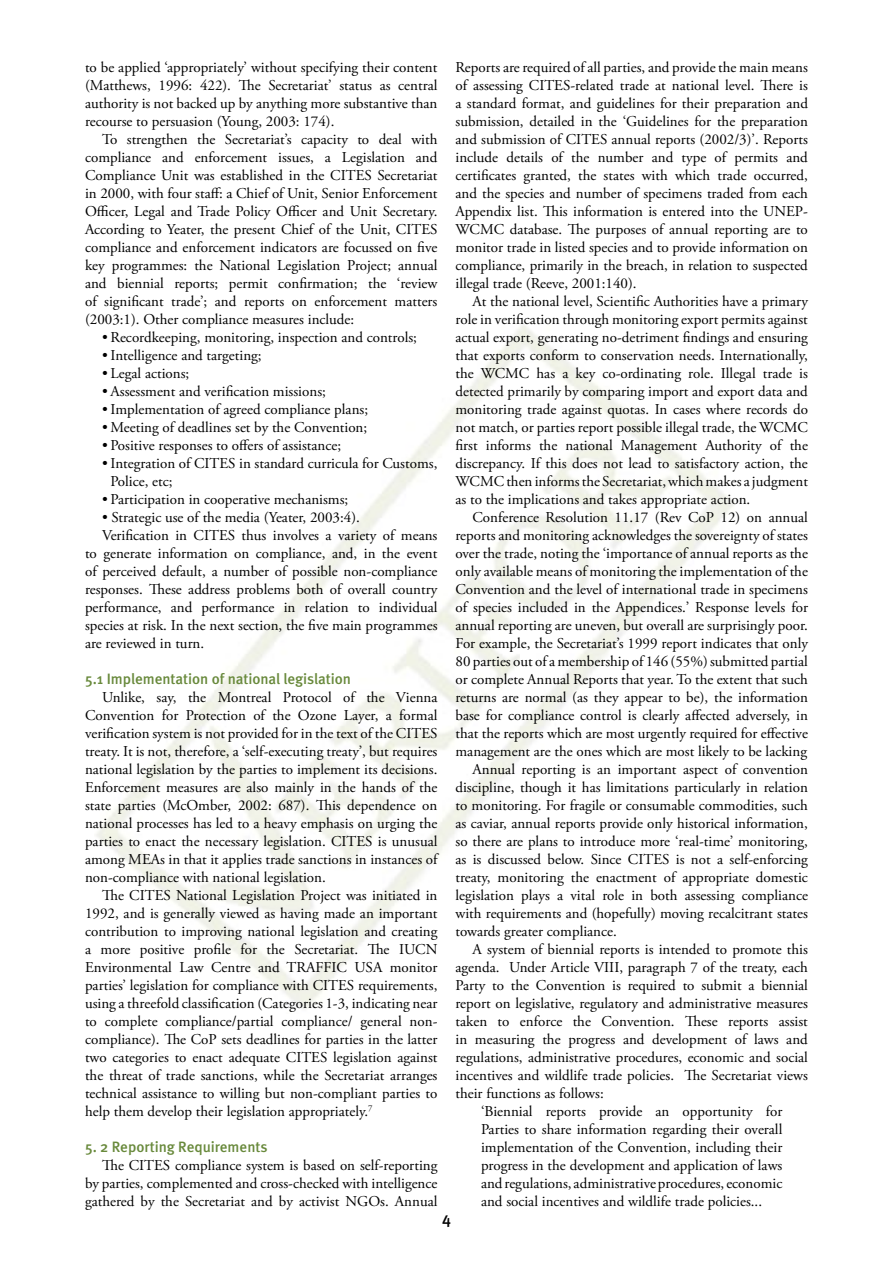
<style>
.page{position:relative;width:893px;height:1263px;background:#fff}
.page>*{position:absolute;margin:0;border:0;box-sizing:border-box;transform-origin:0 0}
.t1{font:500 16.5px "Meta";color:#000}
.t2{font:15px/18px "Adobe Garamond Pro";color:#000;text-align:justify}
.t3{font:500 15px "Meta";color:#68893b}
</style>
<div class="page">
<p class="t2" style="left:85px;top:59px;width:354px">to be applied ‘appropriately’ without specifying their content (Matthews, 1996: 422). The Secretariat’ status as central authority is not backed up by anything more substantive than recourse to persuasion (Young, 2003: 174).</p>
<p class="t2" style="left:85px;top:131px;width:354px;text-indent:17px">To strengthen the Secretariat’s capacity to deal with compliance and enforcement issues, a Legislation and Compliance Unit was established in the CITES Secretariat in 2000, with four staff: a Chief of Unit, Senior Enforcement Officer, Legal and Trade Policy Officer and Unit Secretary.<br>According to Yeater, the present Chief of the Unit, CITES compliance and enforcement indicators are focussed on five key programmes: the National Legislation Project; annual and biennial reports; permit confirmation; the ‘review of significant trade’; and reports on enforcement matters (2003:1). Other compliance measures include:</p>
<p class="t2" style="left:102px;top:329px;width:316px">• Recordkeeping, monitoring, inspection and controls;</p>
<p class="t2" style="left:102px;top:347px;width:161px">• Intelligence and targeting;</p>
<p class="t2" style="left:102px;top:365px;width:89px">• Legal actions;</p>
<p class="t2" style="left:102px;top:383px;width:225px">• Assessment and verification missions;</p>
<p class="t2" style="left:102px;top:401px;width:268px">• Implementation of agreed compliance plans;</p>
<p class="t2" style="left:102px;top:419px;width:267px">• Meeting of deadlines set by the Convention;</p>
<p class="t2" style="left:102px;top:437px;width:241px">• Positive responses to offers of assistance;</p>
<p class="t2" style="left:111px;top:455px;width:328px;text-indent:-9px">• Integration of CITES in standard curricula for Customs,<br>Police, etc;</p>
<p class="t2" style="left:102px;top:491px;width:248px">• Participation in cooperative mechanisms;</p>
<p class="t2" style="left:102px;top:509px;width:259px">• Strategic use of the media (Yeater, 2003:4).</p>
<p class="t2" style="left:102px;top:527px;width:337px">Verification in CITES thus involves a variety of means</p>
<p class="t2" style="left:85px;top:545px;width:354px">to generate information on compliance, and, in the event</p>
<p class="t2" style="left:85px;top:563px;width:354px">of perceived default, a number of possible non-compliance</p>
<p class="t2" style="left:85px;top:581px;width:354px">responses. These address problems both of overall country</p>
<p class="t2" style="left:85px;top:599px;width:354px">performance, and performance in relation to individual</p>
<p class="t2" style="left:85px;top:617px;width:354px">species at risk. In the next section, the five main programmes</p>
<p class="t2" style="left:85px;top:635px;width:121px">are reviewed in turn.</p>
<p class="t3" style="left:85px;top:670px;width:268px">5.1 Implementation of national legislation</p>
<p class="t2" style="left:85px;top:689px;width:354px;text-indent:17px">Unlike, say, the Montreal Protocol of the Vienna Convention for Protection of the Ozone Layer, a formal verification system is not provided for in the text of the CITES treaty. It is not, therefore, a ‘self-executing treaty’, but requires national legislation by the parties to implement its decisions.<br>Enforcement measures are also mainly in the hands of the state parties (McOmber, 2002: 687). This dependence on national processes has led to a heavy emphasis on urging the parties to enact the necessary legislation. CITES is unusual among MEAs in that it applies trade sanctions in instances of non-compliance with national legislation.</p>
<p class="t2" style="left:85px;top:887px;width:354px;text-indent:17px">The CITES National Legislation Project was initiated in 1992, and is generally viewed as having made an important contribution to improving national legislation and creating a more positive profile for the Secretariat. The IUCN Environmental Law Centre and TRAFFIC USA monitor parties’ legislation for compliance with CITES requirements, using a threefold classification (Categories 1-3, indicating near to complete compliance/partial compliance/ general non&shy;compliance). The CoP sets deadlines for parties in the latter two categories to enact adequate CITES legislation against the threat of trade sanctions, while the Secretariat arranges technical assistance to willing but non-compliant parties to help them develop their legislation appropriately.<sup>7</sup></p>
<p class="t3" style="left:85px;top:1138px;width:184px">5. 2 Reporting Requirements</p>
<p class="t2" style="left:85px;top:1157px;width:354px;text-indent:17px">The CITES compliance system is based on self-reporting by parties, complemented and cross-checked with intelligence gathered by the Secretariat and by activist NGOs. Annual</p>
<p class="t2" style="left:455px;top:59px;width:354px">Reports are required of all parties, and provide the main means of assessing CITES-related trade at national level. There is a standard format, and guidelines for their preparation and submission, detailed in the ‘Guidelines for the preparation and submission of CITES annual reports (2002/3)’. Reports include details of the number and type of permits and certificates granted, the states with which trade occurred, and the species and number of specimens traded from each Appendix list. This information is entered into the UNEP-WCMC database. The purposes of annual reporting are to monitor trade in listed species and to provide information on compliance, primarily in the breach, in relation to suspected illegal trade (Reeve, 2001:140).</p>
<p class="t2" style="left:455px;top:293px;width:354px;text-indent:17px">At the national level, Scientific Authorities have a primary role in verification through monitoring export permits against actual export, generating no-detriment findings and ensuring that exports conform to conservation needs. Internationally, the WCMC has a key co-ordinating role. Illegal trade is detected primarily by comparing import and export data and monitoring trade against quotas. In cases where records do not match, or parties report possible illegal trade, the WCMC first informs the national Management Authority of the discrepancy. If this does not lead to satisfactory action, the WCMC then informs the Secretariat, which makes a judgment as to the implications and takes appropriate action.</p>
<p class="t2" style="left:472px;top:509px;width:337px">Conference Resolution 11.17 (Rev CoP 12) on annual</p>
<p class="t2" style="left:455px;top:527px;width:354px">reports and monitoring acknowledges the sovereignty of states</p>
<p class="t2" style="left:455px;top:545px;width:354px">over the trade, noting the ‘importance of annual reports as the</p>
<p class="t2" style="left:455px;top:563px;width:354px">only available means of monitoring the implementation of the</p>
<p class="t2" style="left:455px;top:581px;width:354px">Convention and the level of international trade in specimens</p>
<p class="t2" style="left:455px;top:599px;width:354px">of species included in the Appendices.’ Response levels for</p>
<p class="t2" style="left:455px;top:617px;width:354px">annual reporting are uneven, but overall are surprisingly poor.</p>
<p class="t2" style="left:455px;top:635px;width:354px">For example, the Secretariat’s 1999 report indicates that only</p>
<p class="t2" style="left:455px;top:653px;width:354px">80 parties out of a membership of 146 (55%) submitted partial</p>
<p class="t2" style="left:455px;top:671px;width:354px">or complete Annual Reports that year. To the extent that such</p>
<p class="t2" style="left:455px;top:689px;width:354px">returns are normal (as they appear to be), the information</p>
<p class="t2" style="left:455px;top:707px;width:354px">base for compliance control is clearly affected adversely, in</p>
<p class="t2" style="left:455px;top:725px;width:354px">that the reports which are most urgently required for effective</p>
<p class="t2" style="left:455px;top:743px;width:353px">management are the ones which are most likely to be lacking</p>
<p class="t2" style="left:472px;top:761px;width:337px">Annual reporting is an important aspect of convention</p>
<p class="t2" style="left:455px;top:779px;width:354px">discipline, though it has limitations particularly in relation</p>
<p class="t2" style="left:455px;top:797px;width:354px">to monitoring. For fragile or consumable commodities, such</p>
<p class="t2" style="left:455px;top:815px;width:354px">as caviar, annual reports provide only historical information,</p>
<p class="t2" style="left:455px;top:833px;width:354px">so there are plans to introduce more ‘real-time’ monitoring,</p>
<p class="t2" style="left:455px;top:851px;width:354px">as is discussed below. Since CITES is not a self-enforcing</p>
<p class="t2" style="left:455px;top:869px;width:354px">treaty, monitoring the enactment of appropriate domestic</p>
<p class="t2" style="left:455px;top:887px;width:354px">legislation plays a vital role in both assessing compliance</p>
<p class="t2" style="left:455px;top:905px;width:354px">with requirements and (hopefully) moving recalcitrant states</p>
<p class="t2" style="left:455px;top:923px;width:163px">towards greater compliance.</p>
<p class="t2" style="left:472px;top:941px;width:337px">A system of biennial reports is intended to promote this</p>
<p class="t2" style="left:455px;top:959px;width:354px">agenda. Under Article VIII, paragraph 7 of the treaty, each</p>
<p class="t2" style="left:455px;top:977px;width:354px">Party to the Convention is required to submit a biennial</p>
<p class="t2" style="left:455px;top:995px;width:354px">report on legislative, regulatory and administrative measures</p>
<p class="t2" style="left:455px;top:1013px;width:354px">taken to enforce the Convention. These reports assist</p>
<p class="t2" style="left:455px;top:1031px;width:354px">in measuring the progress and development of laws and</p>
<p class="t2" style="left:455px;top:1049px;width:354px">regulations, administrative procedures, economic and social</p>
<p class="t2" style="left:455px;top:1067px;width:354px">incentives and wildlife trade policies. The Secretariat views</p>
<p class="t2" style="left:455px;top:1085px;width:150px">their functions as follows:</p>
<p class="t2" style="left:481px;top:1103px;width:303px">‘Biennial reports provide an opportunity for</p>
<p class="t2" style="left:481px;top:1121px;width:303px">Parties to share information regarding their overall</p>
<p class="t2" style="left:481px;top:1139px;width:303px">implementation of the Convention, including their</p>
<p class="t2" style="left:481px;top:1157px;width:303px">progress in the development and application of laws</p>
<p class="t2" style="left:481px;top:1175px;width:303px">and regulations, administrative procedures, economic</p>
<p class="t2" style="left:481px;top:1193px;width:283px">and social incentives and wildlife trade policies...</p>
<p class="t1" style="left:442px;top:1209px;width:10px">4</p>
</div>
